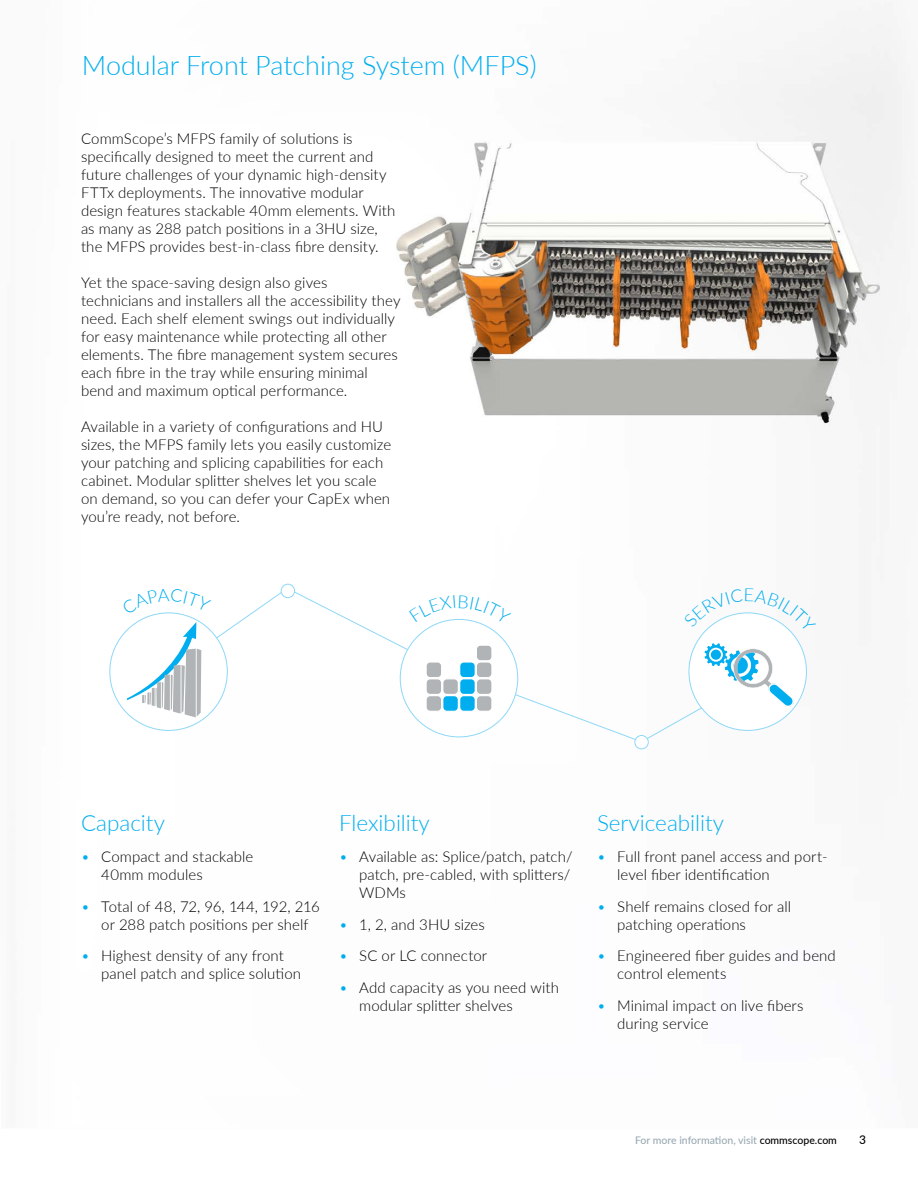
<style>
.page{position:relative;width:918px;height:1188px;background:#fff}
.page>*{position:absolute;margin:0;border:0;box-sizing:border-box;transform-origin:0 0}
.t1{font:300 27px "Lato";color:#00aeef}
.t2{font:300 22.5px "Lato";color:#00aeef}
.t3{font:300 15px/18px "Lato";letter-spacing:.005em;color:#000}
.t4{font:500 12px "Lato";color:#000}
.t5{font:500 10.5px "Lato";color:#9baab3}
.s1{color:#00aeef}
.s2{color:#000}
</style>
<div class="page">
<hr style="left:0;top:1127px;width:918px;height:1px;background:#d0dce3">
<img style="left:109px;top:23px;width:802px;height:727px">
<div style="left:110px;top:613px;width:117px;height:117px;background:#fff;border-radius:50%"></div>
<div style="left:281px;top:584px;width:14px;height:14px;border:1px solid #8ed8f8;border-radius:50%"></div>
<div style="left:635px;top:735px;width:13px;height:14px;background:#fff;border-radius:50%"></div>
<div style="left:635px;top:735px;width:14px;height:14px;border:1px solid #8ed8f8;border-radius:50%"></div>
<svg style="left:122px;top:587px;width:694px;height:156px"></svg>
<h1 class="t1" style="left:82px;top:47px;width:456px">Modular Front Patching System (MFPS)</h1>
<p class="t3" style="left:81px;top:129px;width:316px">CommScope’s MFPS family of solutions is specifically designed to meet the current and future challenges of your dynamic high-density FTTx deployments. The innovative modular design features stackable 40mm elements. With as many as 288 patch positions in a 3HU size, the MFPS provides best-in-class fibre density.</p>
<p class="t3" style="left:81px;top:273px;width:321px">Yet the space-saving design also gives technicians and installers all the accessibility they need. Each shelf element swings out individually for easy maintenance while protecting all other elements. The fibre management system secures each fibre in the tray while ensuring minimal bend and maximum optical performance.</p>
<p class="t3" style="left:81px;top:417px;width:312px">Available in a variety of configurations and HU sizes, the MFPS family lets you easily customize your patching and splicing capabilities for each cabinet. Modular splitter shelves let you scale on demand, so you can defer your CapEx when you’re ready, not before.</p>
<h2 class="t2" style="left:81px;top:807px;width:85px">Capacity</h2>
<p class="t3" style="left:101px;top:848px;width:154px;text-indent:-20px"><span class="s1">•</span> Compact and stackable<br>40mm modules</p>
<p class="t3" style="left:81px;top:897px;width:241px;text-align:center"><span class="s1">•</span> Total of 48, 72, 96, 144, 192, 216 or 288 patch positions per shelf</p>
<p class="t3" style="left:101px;top:947px;width:201px;text-indent:-20px"><span class="s1">•</span> Highest density of any front panel patch and splice solution</p>
<h2 class="t2" style="left:339px;top:807px;width:92px">Flexibility</h2>
<p class="t3" style="left:359px;top:848px;width:215px;text-indent:-20px"><span class="s1">•</span> Available as: Splice/patch, patch/ patch, pre-cabled, with splitters/<br>WDMs</p>
<p class="t3" style="left:339px;top:915px;width:147px"><span class="s1">•</span> 1, 2, and 3HU sizes</p>
<p class="t3" style="left:339px;top:947px;width:150px"><span class="s1">•</span> SC or LC connector</p>
<p class="t3" style="left:359px;top:978px;width:201px;text-indent:-20px"><span class="s1">•</span> Add capacity as you need with modular splitter shelves</p>
<h2 class="t2" style="left:597px;top:807px;width:129px">Serviceability</h2>
<p class="t3" style="left:617px;top:848px;width:212px;text-indent:-20px"><span class="s1">•</span> Full front panel access and port&shy;level fiber identification</p>
<p class="t3" style="left:617px;top:897px;width:175px;text-indent:-20px"><span class="s1">•</span> Shelf remains closed for all patching operations</p>
<p class="t3" style="left:617px;top:947px;width:220px;text-indent:-20px"><span class="s1">•</span> Engineered fiber guides and bend control elements</p>
<p class="t3" style="left:617px;top:996px;width:188px;text-indent:-20px"><span class="s1">•</span> Minimal impact on live fibers during service</p>
<p class="t5" style="left:635px;top:1132px;width:203px">For more information, visit <span class="s2">commscope.com</span></p>
<p class="t4" style="left:859px;top:1131px;width:8px">3</p>
</div>
